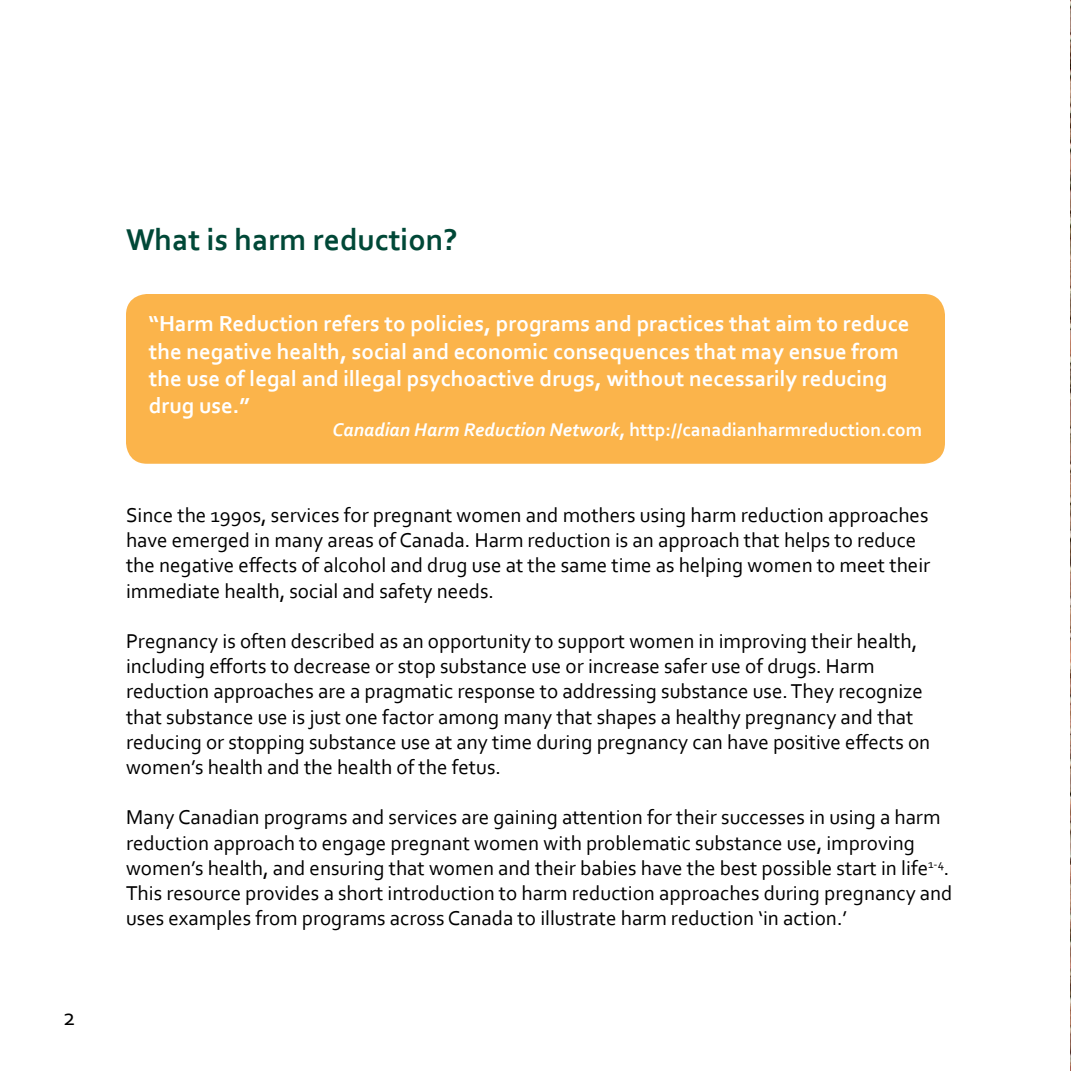
<style>
.page{position:relative;width:1071px;height:1071px;background:#fff}
.page>*{position:absolute;margin:0;border:0;box-sizing:border-box;transform-origin:0 0}
.t1{font:700 31.5px "Corbel";color:#004837}
.t2{font:24.5px "Corbel";color:#000}
.t3{font:700 22.75px/27.3px "Corbel";color:#fff}
.t4{font:21px/25.2px "Corbel";color:#000}
.t5{font:700 19.25px "Corbel";color:#fff}
.s1{font-style:italic}
</style>
<div class="page">
<div style="left:126px;top:294px;width:819px;height:170px;background:#fbb44b;border-radius:21px"></div>
<img style="left:1070px;top:0;width:1px;height:1071px">
<p class="t2" style="left:63px;top:1002px;width:14px">2</p>
<h1 class="t1" style="left:126px;top:221px;width:333px">What is harm reduction?</h1>
<p class="t3" style="left:149px;top:310px;width:762px">“Harm Reduction refers to policies, programs and practices that aim to reduce the negative health, social and economic consequences that may ensue from the use of legal and illegal psychoactive drugs, without necessarily reducing drug use.”</p>
<p class="t5" style="left:332px;top:418px;width:591px"><span class="s1">Canadian Harm Reduction Network</span>, http://canadianharmreduction.com</p>
<p class="t4" style="left:126px;top:502px;width:806px">Since the 1990s, services for pregnant women and mothers using harm reduction approaches have emerged in many areas of Canada. Harm reduction is an approach that helps to reduce the negative effects of alcohol and drug use at the same time as helping women to meet their immediate health, social and safety needs.</p>
<p class="t4" style="left:126px;top:628px;width:806px">Pregnancy is often described as an opportunity to support women in improving their health, including efforts to decrease or stop substance use or increase safer use of drugs. Harm reduction approaches are a pragmatic response to addressing substance use. They recognize that substance use is just one factor among many that shapes a healthy pregnancy and that reducing or stopping substance use at any time during pregnancy can have positive effects on women’s health and the health of the fetus.</p>
<p class="t4" style="left:126px;top:804px;width:828px">Many Canadian programs and services are gaining attention for their successes in using a harm reduction approach to engage pregnant women with problematic substance use, improving women’s health, and ensuring that women and their babies have the best possible start in life<sup>1-4</sup>.<br>This resource provides a short introduction to harm reduction approaches during pregnancy and uses examples from programs across Canada to illustrate harm reduction ‘in action.’</p>
</div>
